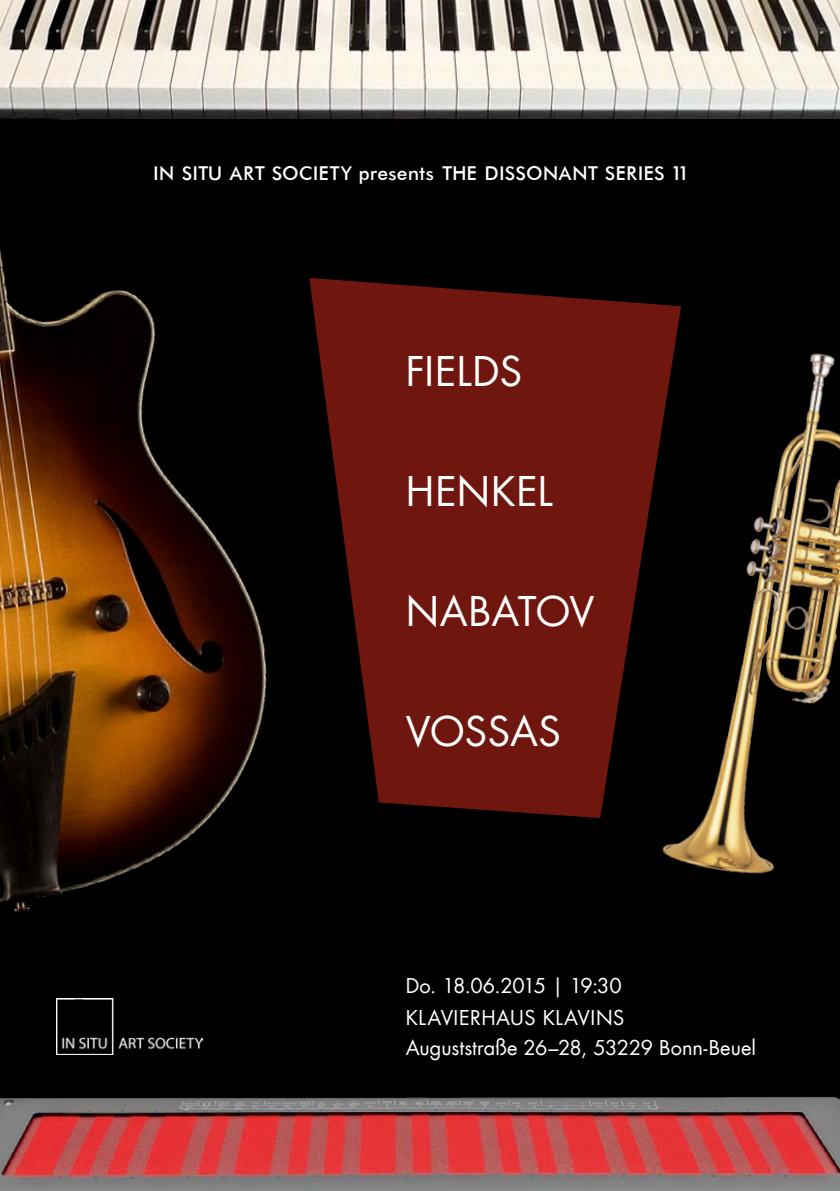
<style>
.page{position:relative;width:840px;height:1191px;background:#fff}
.page>*{position:absolute;margin:0;border:0;box-sizing:border-box;transform-origin:0 0}
.t1{font:40px "Futura LT";letter-spacing:.005em;color:#fff}
.t2{font:22px "Futura";letter-spacing:.005em;color:#fff}
.t3{font:20px/30px "Futura LT";color:#fff}
.t4{font:20px "Futura LT";letter-spacing:-.05em;color:#fff}
</style>
<div class="page">
<div style="left:0;top:0;width:839px;height:1191px;background:#000"></div>
<svg style="left:319px;top:278px;width:362px;height:540px;fill:#6f170f"></svg>
<img style="left:0;top:998px;width:839px;height:193px">
<img style="left:0;top:249px;width:319px;height:663px">
<img style="left:655px;top:337px;width:184px;height:537px">
<img style="left:0;top:0;width:839px;height:120px">
<img style="left:57px;top:998px;width:145px;height:56px">
<p class="t2" style="left:153px;top:163px;width:534px">IN SITU ART SOCIETY presents THE DISSONANT SERIES 11</p>
<p class="t1" style="left:405px;top:346px;width:118px">FIELDS</p>
<p class="t1" style="left:405px;top:466px;width:148px">HENKEL</p>
<p class="t1" style="left:405px;top:586px;width:190px">NABATOV</p>
<p class="t1" style="left:405px;top:706px;width:156px">VOSSAS</p>
<p class="t4" style="left:405px;top:972px;width:217px">Do. 18.06.2015 | 19:30</p>
<p class="t3" style="left:405px;top:1002px;width:351px">KLAVIERHAUS KLAVINS<br>Auguststraße 26–28, 53229 Bonn-Beuel</p>
</div>
